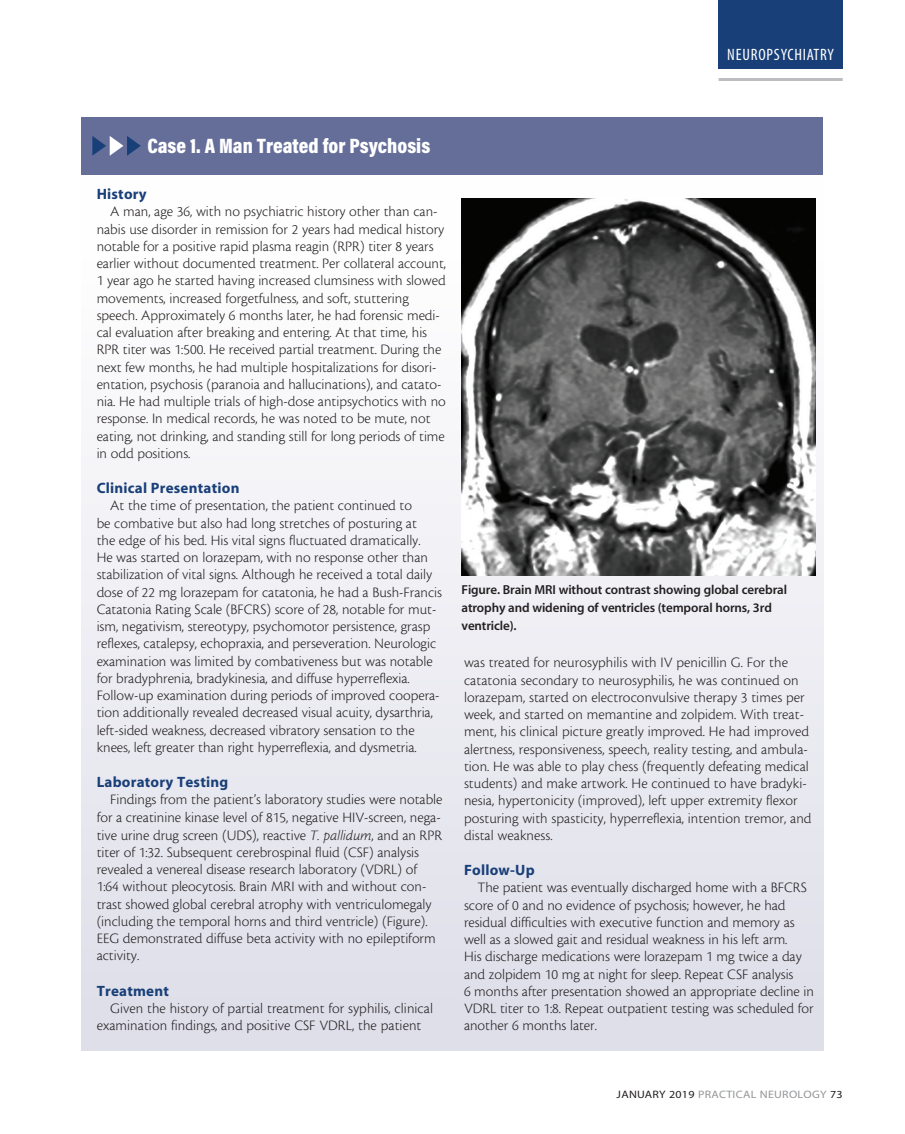
<style>
.page{position:relative;width:905px;height:1134px;background:#fff}
.page>*{position:absolute;margin:0;border:0;box-sizing:border-box;transform-origin:0 0}
.headline{font:900 21px "Acumin Pro Cond";color:#fff}
.t1{font:16.5px "Myriad MM 400 300";letter-spacing:.05em;color:#fff}
.sidebar_body{font:15px/17.2px "Cronos MM 250 10";color:#231f20}
.subhead{font:15px "Myriad MM 700 600";letter-spacing:.015em;color:#193f78}
.t2{font:13.05px/18px "Myriad MM 565 600";letter-spacing:-.01em;color:#231f20}
.t3{font:10.8px "Myriad MM 400 600";letter-spacing:.025em;color:#939598;scale:1.11 1}
.s1{font-family:"Cronos MM It 250 10"}
.s2{color:#231f20}
</style>
<div class="page">
<div style="left:718px;top:0;width:124px;height:69px;background:#193f78"></div>
<hr style="left:718px;top:78px;width:124px;height:3px;background:#bcbdc0">
<div style="left:81px;top:153px;width:743px;height:898px;background:linear-gradient(to bottom,#fff,#dedee9)"></div>
<div style="left:81px;top:117px;width:741px;height:57px;background:#656e99"></div>
<svg style="left:92px;top:136px;width:49px;height:20px"></svg>
<img style="left:461px;top:198px;width:354px;height:377px">
<p class="t1" style="left:727px;top:46px;width:108px">NEUROPSYCHIATRY</p>
<p class="headline" style="left:147px;top:132px;width:284px">Case 1. A Man Treated for Psychosis</p>
<p class="subhead" style="left:97px;top:187px;width:52px">History</p>
<p class="sidebar_body" style="left:97px;top:203px;width:351px;text-indent:14px">A man, age 36, with no psychiatric history other than can&shy;nabis use disorder in remission for 2 years had medical history notable for a positive rapid plasma reagin (RPR) titer 8 years earlier without documented treatment. Per collateral account, 1 year ago he started having increased clumsiness with slowed movements, increased forgetfulness, and soft, stuttering speech. Approximately 6 months later, he had forensic medi&shy;cal evaluation after breaking and entering. At that time, his RPR titer was 1:500. He received partial treatment. During the next few months, he had multiple hospitalizations for disori&shy;entation, psychosis (paranoia and hallucinations), and catato&shy;nia. He had multiple trials of high-dose antipsychotics with no response. In medical records, he was noted to be mute, not eating, not drinking, and standing still for long periods of time in odd positions.</p>
<p class="subhead" style="left:97px;top:481px;width:144px">Clinical Presentation</p>
<p class="sidebar_body" style="left:97px;top:497px;width:347px;text-indent:14px">At the time of presentation, the patient continued to<br>be combative but also had long stretches of posturing at<br>the edge of his bed. His vital signs fluctuated dramatically.<br>He was started on lorazepam, with no response other than stabilization of vital signs. Although he received a total daily dose of 22 mg lorazepam for catatonia, he had a Bush-Francis Catatonia Rating Scale (BFCRS) score of 28, notable for mut&shy;ism, negativism, stereotypy, psychomotor persistence, grasp reflexes, catalepsy, echopraxia, and perseveration. Neurologic examination was limited by combativeness but was notable for bradyphrenia, bradykinesia, and diffuse hyperreflexia.<br>Follow-up examination during periods of improved coopera&shy;tion additionally revealed decreased visual acuity, dysarthria, left-sided weakness, decreased vibratory sensation to the knees, left greater than right hyperreflexia, and dysmetria.</p>
<p class="subhead" style="left:97px;top:775px;width:133px">Laboratory Testing</p>
<p class="sidebar_body" style="left:97px;top:791px;width:347px;text-indent:14px">Findings from the patient’s laboratory studies were notable for a creatinine kinase level of 815, negative HIV-screen, nega&shy;tive urine drug screen (UDS), reactive <span class="s1">T. pallidum</span>, and an RPR titer of 1:32. Subsequent cerebrospinal fluid (CSF) analysis revealed a venereal disease research laboratory (VDRL) of 1:64 without pleocytosis. Brain MRI with and without con&shy;trast showed global cerebral atrophy with ventriculomegaly (including the temporal horns and third ventricle) (Figure).<br>EEG demonstrated diffuse beta activity with no epileptiform activity.</p>
<p class="subhead" style="left:97px;top:983px;width:74px">Treatment</p>
<p class="sidebar_body" style="left:97px;top:1000px;width:338px;text-indent:14px">Given the history of partial treatment for syphilis, clinical examination findings, and positive CSF VDRL, the patient</p>
<p class="t2" style="left:461px;top:581px;width:327px">Figure. Brain MRI without contrast showing global cerebral atrophy and widening of ventricles (temporal horns, 3rd ventricle).</p>
<p class="sidebar_body" style="left:464px;top:655px;width:349px">was treated for neurosyphilis with IV penicillin G. For the catatonia secondary to neurosyphilis, he was continued on lorazepam, started on electroconvulsive therapy 3 times per week, and started on memantine and zolpidem. With treat&shy;ment, his clinical picture greatly improved. He had improved alertness, responsiveness, speech, reality testing, and ambula&shy;tion. He was able to play chess (frequently defeating medical students) and make artwork. He continued to have bradyki&shy;nesia, hypertonicity (improved), left upper extremity flexor posturing with spasticity, hyperreflexia, intention tremor, and distal weakness.</p>
<p class="subhead" style="left:464px;top:863px;width:72px">Follow-Up</p>
<p class="sidebar_body" style="left:464px;top:880px;width:351px;text-indent:14px">The patient was eventually discharged home with a BFCRS score of 0 and no evidence of psychosis; however, he had residual difficulties with executive function and memory as well as a slowed gait and residual weakness in his left arm.<br>His discharge medications were lorazepam 1 mg twice a day and zolpidem 10 mg at night for sleep. Repeat CSF analysis<br>6 months after presentation showed an appropriate decline in VDRL titer to 1:8. Repeat outpatient testing was scheduled for another 6 months later.</p>
<p class="t3" style="left:616px;top:1089px;width:205px"><span class="s2">JANUARY 2019</span> PRACTICAL NEUROLOGY <span class="s2">73</span></p>
</div>
